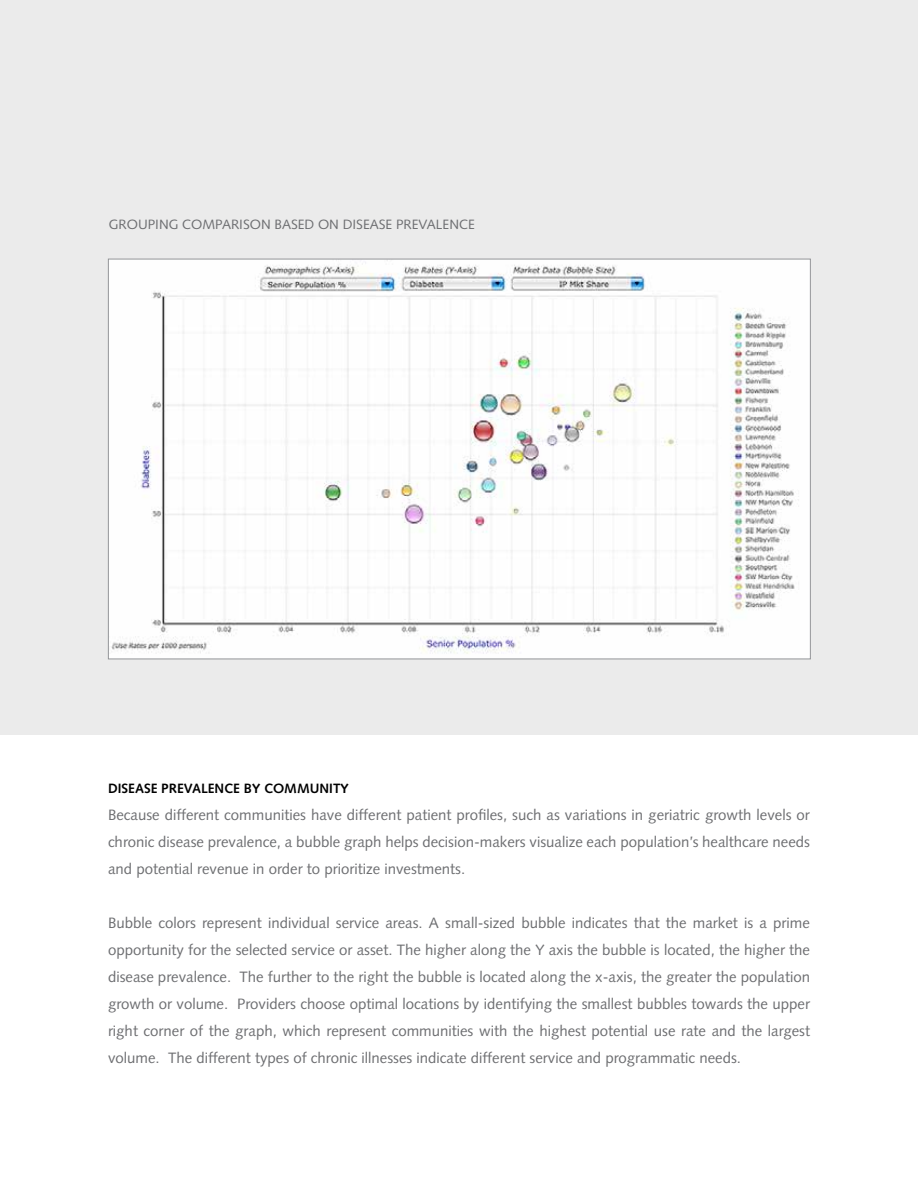
<style>
.page{position:relative;width:918px;height:1188px;background:#fff}
.page>*{position:absolute;margin:0;border:0;box-sizing:border-box;transform-origin:0 0}
.t1{font:15px/27px "Syntax";color:#6d6e71;text-align:justify}
.t2{font:13.5px "Syntax";color:#6d6e71}
.t3{font:700 13.5px "Syntax";color:#000}
</style>
<div class="page">
<div style="left:0;top:0;width:918px;height:734px;background:#ebebeb"></div>
<img style="left:110px;top:261px;width:699px;height:396px">
<p class="t2" style="left:109px;top:216px;width:368px">GROUPING COMPARISON BASED ON DISEASE PREVALENCE</p>
<p class="t3" style="left:108px;top:781px;width:242px">DISEASE PREVALENCE BY COMMUNITY</p>
<p class="t1" style="left:108px;top:802px;width:704px">Because different communities have different patient profiles, such as variations in geriatric growth levels or chronic disease prevalence, a bubble graph helps decision-makers visualize each population’s healthcare needs and potential revenue in order to prioritize investments.</p>
<p class="t1" style="left:108px;top:910px;width:704px">Bubble colors represent individual service areas. A small-sized bubble indicates that the market is a prime opportunity for the selected service or asset. The higher along the Y axis the bubble is located, the higher the disease prevalence. The further to the right the bubble is located along the x-axis, the greater the population growth or volume. Providers choose optimal locations by identifying the smallest bubbles towards the upper right corner of the graph, which represent communities with the highest potential use rate and the largest volume. The different types of chronic illnesses indicate different service and programmatic needs.</p>
</div>
